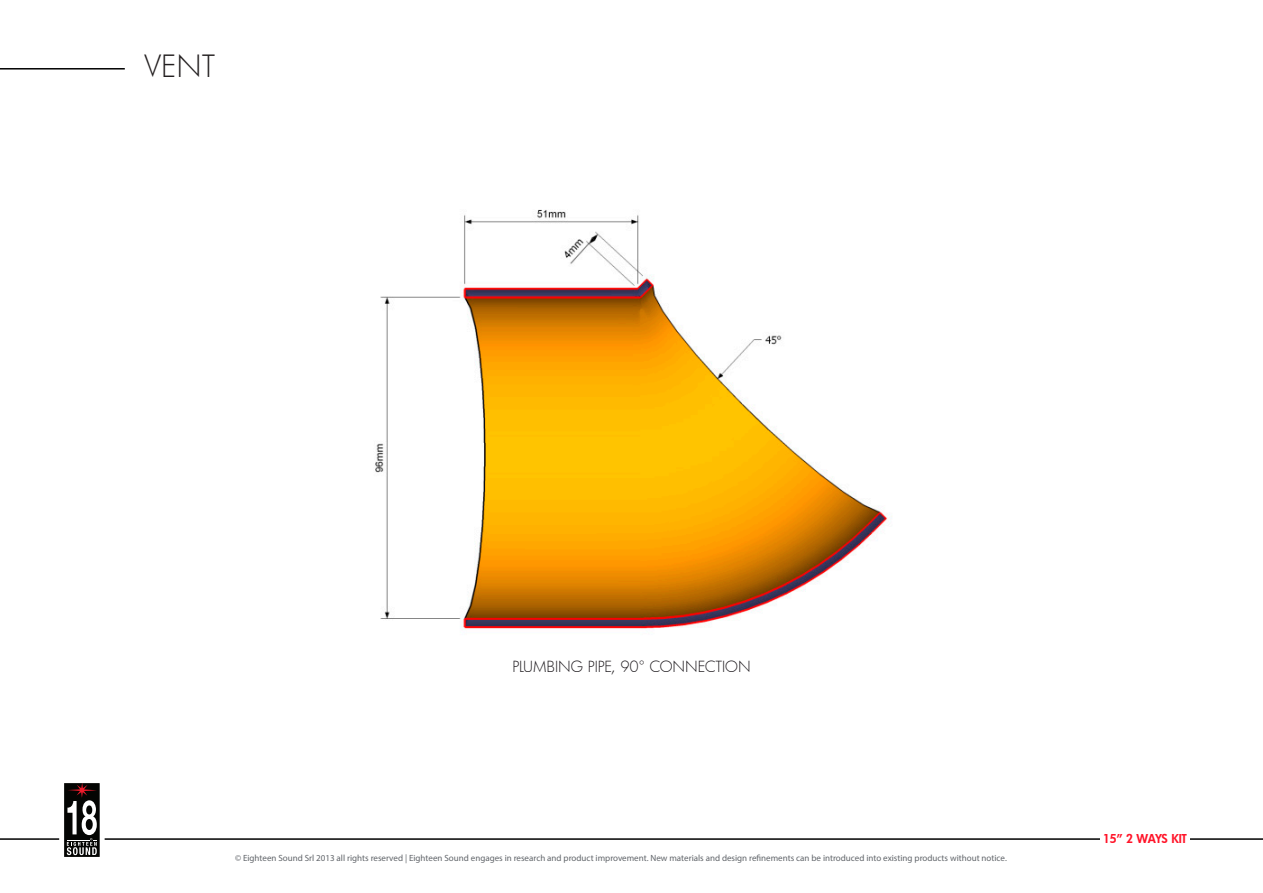
<style>
.page{position:relative;width:1263px;height:893px;background:#fff}
.page>*{position:absolute;margin:0;border:0;box-sizing:border-box;transform-origin:0 0}
.t1{font:300 30px "Futura";color:#231f20}
.t2{font:300 15px "Futura";color:#1a161a}
.t3{font:800 12px "Futura";letter-spacing:-.03em;color:#ff1429}
.t4{font:9px "Myriad Pro";color:#606469}
</style>
<div class="page">
<hr style="left:0;top:838px;width:1263px;height:2px;background:#000">
<div style="left:62px;top:781px;width:40px;height:78px;background:#040503"></div>
<svg style="left:67px;top:784px;width:30px;height:71px"></svg>
<div style="left:59px;top:778px;width:46px;height:84px;border:5px solid #fff"></div>
<hr style="left:0;top:68px;width:125px;height:2px;background:#000">
<div style="left:1100px;top:829px;width:89px;height:18px;background:#fff"></div>
<img style="left:375px;top:209px;width:517px;height:421px">
<h1 class="t1" style="left:145px;top:46px;width:72px">VENT</h1>
<h2 class="t2" style="left:512px;top:656px;width:240px">PLUMBING PIPE, 90° CONNECTION</h2>
<p class="t4" style="left:235px;top:852px;width:773px">© Eighteen Sound Srl 2013 all rights reserved | Eighteen Sound engages in research and product improvement. New materials and design refinements can be introduced into existing products without notice.</p>
<h3 class="t3" style="left:1103px;top:830px;width:86px">15” 2 WAYS KIT</h3>
</div>
